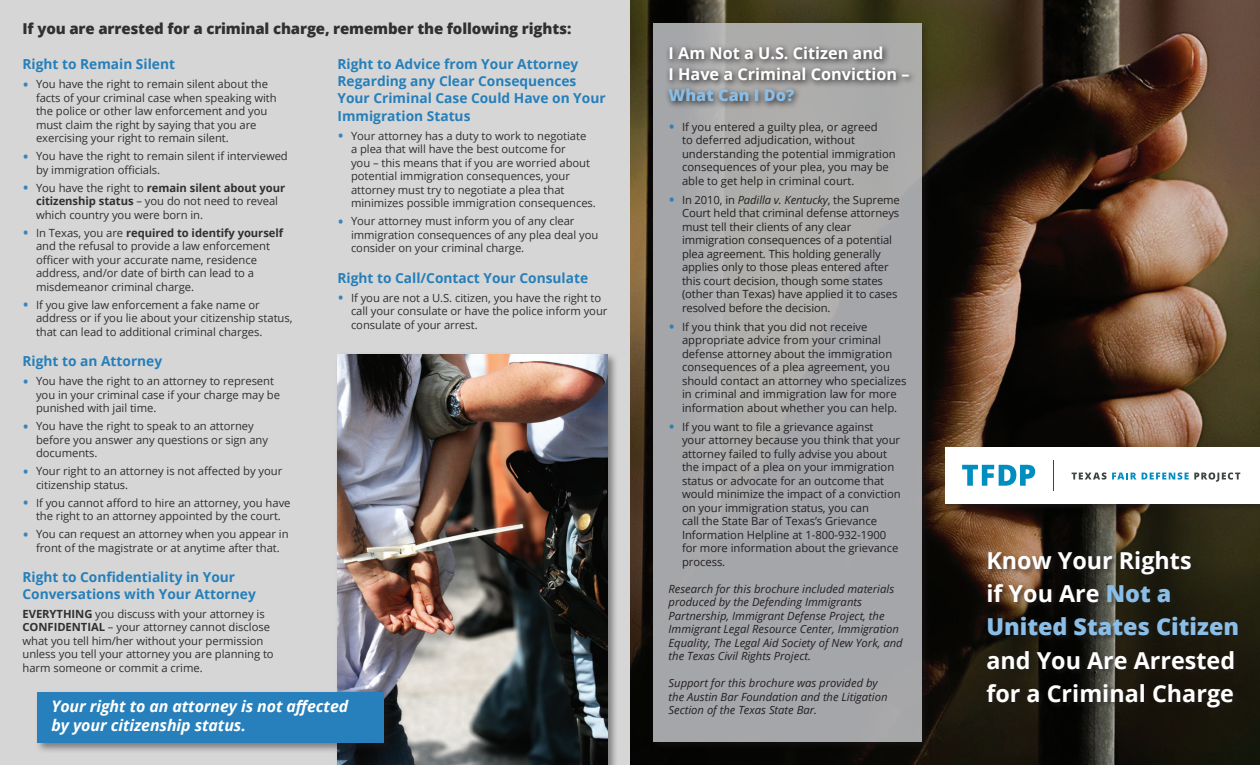
<style>
.page{position:relative;width:1260px;height:765px;background:#fff}
.page>*{position:absolute;margin:0;border:0;box-sizing:border-box;transform-origin:0 0}
.t1{font:700 23.38px/33.2px "Open Sans";color:#fff}
.t2{font:700 16.25px/21.2px "Open Sans";color:#fff}
.t3{font:italic 700 15.88px/19.1px "Open Sans";letter-spacing:-.005em;color:#fff}
.t4{font:800 15px "Open Sans";letter-spacing:-.01em;color:#312f30}
.t5{font:700 13.75px/17.2px "Open Sans";color:#257fba}
.t6{font:11.25px/13.5px "Open Sans";letter-spacing:-.005em;color:#312f30}
.t7{font:11.25px/13.5px "Open Sans";letter-spacing:-.005em;color:#231f20}
.t8{font:italic 11.25px/13.5px "Open Sans";color:#231f20}
.s1{font-size:17.5px;color:#3984bd}
.s2{font-weight:700}
.s3{font-size:17.5px;color:#2780bb}
.s4{font-weight:800;color:#8abee7}
.s5{font-style:italic}
</style>
<div class="page">
<img style="left:630px;top:0;width:630px;height:765px">
<div style="left:986px;top:550px;width:258px;height:164px;background:#231f20;opacity:.5"></div>
<div style="left:649px;top:19px;width:283px;height:733px;background:#231f20;opacity:.5"></div>
<div style="left:653px;top:23px;width:269px;height:719px;background:linear-gradient(to right,#a9aaab,#a8a8aa)"></div>
<div style="left:664px;top:42px;width:253px;height:68px;background:#231f20;opacity:.75"></div>
<div style="left:0;top:0;width:630px;height:765px;background:#d7d6d6"></div>
<div style="left:335px;top:352px;width:284px;height:413px;background:#231f20;opacity:.5"></div>
<img style="left:338px;top:355px;width:270px;height:410px">
<div style="left:35px;top:689px;width:360px;height:65px;background:#231f20;opacity:.5"></div>
<div style="left:37px;top:692px;width:346px;height:50px;background:#2780bb"></div>
<div style="left:944px;top:447px;width:316px;height:64px;background:#231f20;opacity:.5"></div>
<div style="left:945px;top:448px;width:315px;height:56px;background:#fff"></div>
<svg style="left:962px;top:465px;width:73px;height:21px"></svg>
<hr style="left:1054px;top:461px;width:1px;height:30px;background:#3d4543">
<svg style="left:1072px;top:472px;width:64px;height:8px"></svg>
<svg style="left:1142px;top:472px;width:98px;height:10px"></svg>
<p class="t4" style="left:22px;top:17px;width:550px">If you are arrested for a criminal charge, remember the following rights:</p>
<p class="t5" style="left:338px;top:55px;width:270px">Right to Advice from Your Attorney<br>Regarding any Clear Consequences<br>Your Criminal Case Could Have on Your<br>Immigration Status</p>
<p class="t6" style="left:351px;top:129px;width:246px;text-indent:-13px"><span class="s1">•</span> Your attorney has a duty to work to negotiate<br>a plea that will have the best outcome for<br>you – this means that if you are worried about potential immigration consequences, your attorney must try to negotiate a plea that minimizes possible immigration consequences.</p>
<p class="t6" style="left:351px;top:214px;width:249px;text-indent:-13px"><span class="s1">•</span> Your attorney must inform you of any clear immigration consequences of any plea deal you consider on your criminal charge.</p>
<p class="t5" style="left:338px;top:269px;width:252px">Right to Call/Contact Your Consulate</p>
<p class="t6" style="left:351px;top:291px;width:258px;text-indent:-13px"><span class="s1">•</span> If you are not a U.S. citizen, you have the right to call your consulate or have the police inform your consulate of your arrest.</p>
<p class="t5" style="left:22px;top:55px;width:154px">Right to Remain Silent</p>
<p class="t6" style="left:36px;top:77px;width:242px;text-indent:-13px"><span class="s1">•</span> You have the right to remain silent about the facts of your criminal case when speaking with the police or other law enforcement and you must claim the right by saying that you are exercising your right to remain silent.</p>
<p class="t6" style="left:36px;top:149px;width:253px;text-indent:-13px"><span class="s1">•</span> You have the right to remain silent if interviewed by immigration officials.</p>
<p class="t6" style="left:36px;top:180px;width:251px;text-indent:-13px"><span class="s1">•</span> You have the right to <span class="s2">remain silent about your citizenship status</span> – you do not need to reveal which country you were born in.</p>
<p class="t6" style="left:36px;top:225px;width:249px;text-indent:-13px"><span class="s1">•</span> In Texas, you are <span class="s2">required to identify yourself </span>and the refusal to provide a law enforcement officer with your accurate name, residence address, and/or date of birth can lead to a misdemeanor criminal charge.</p>
<p class="t6" style="left:36px;top:297px;width:258px;text-indent:-13px"><span class="s1">•</span> If you give law enforcement a fake name or address or if you lie about your citizenship status, that can lead to additional criminal charges.</p>
<p class="t5" style="left:22px;top:352px;width:141px">Right to an Attorney</p>
<p class="t6" style="left:36px;top:374px;width:246px;text-indent:-13px"><span class="s1">•</span> You have the right to an attorney to represent you in your criminal case if your charge may be punished with jail time.</p>
<p class="t6" style="left:36px;top:419px;width:234px;text-indent:-13px"><span class="s1">•</span> You have the right to speak to an attorney before you answer any questions or sign any documents.</p>
<p class="t6" style="left:36px;top:464px;width:248px;text-indent:-13px"><span class="s1">•</span> Your right to an attorney is not affected by your citizenship status.</p>
<p class="t6" style="left:22px;top:495px;width:270px;text-align:center"><span class="s1">•</span> If you cannot afford to hire an attorney, you have the right to an attorney appointed by the court.</p>
<p class="t6" style="left:22px;top:527px;width:268px;text-align:center"><span class="s1">•</span> You can request an attorney when you appear in front of the magistrate or at anytime after that.</p>
<p class="t5" style="left:22px;top:568px;width:235px;line-height:16.9px">Right to Confidentiality in Your<br>Conversations with Your Attorney</p>
<p class="t6" style="left:22px;top:607px;width:253px"><span class="s2">EVERYTHING</span> you discuss with your attorney is <span class="s2">CONFIDENTIAL</span> – your attorney cannot disclose what you tell him/her without your permission unless you tell your attorney you are planning to harm someone or commit a crime.</p>
<p class="t3" style="left:51px;top:696px;width:298px;text-indent:-14px"><span class="s3">•</span> Your right to an attorney is not affected by your citizenship status.</p>
<p class="t2" style="left:669px;top:42px;width:242px">I Am Not a U.S. Citizen and<br>I Have a Criminal Conviction –<br><span class="s4">What Can I Do?</span></p>
<p class="t7" style="left:682px;top:119px;width:215px;text-indent:-13px"><span class="s3">•</span> If you entered a guilty plea, or agreed<br>to deferred adjudication, without understanding the potential immigration consequences of your plea, you may be able to get help in criminal court.</p>
<p class="t7" style="left:682px;top:193px;width:219px;text-indent:-13px"><span class="s3">•</span> In 2010, in <span class="s5">Padilla v. Kentucky</span>, the Supreme Court held that criminal defense attorneys must tell their clients of any clear immigration consequences of a potential plea agreement. This holding generally applies only to those pleas entered after this court decision, though some states (other than Texas) have applied it to cases resolved before the decision.</p>
<p class="t7" style="left:682px;top:320px;width:226px;text-indent:-13px"><span class="s3">•</span> If you think that you did not receive appropriate advice from your criminal defense attorney about the immigration consequences of a plea agreement, you should contact an attorney who specializes in criminal and immigration law for more information about whether you can help.</p>
<p class="t7" style="left:682px;top:420px;width:220px;text-indent:-13px"><span class="s3">•</span> If you want to file a grievance against<br>your attorney because you think that your attorney failed to fully advise you about the impact of a plea on your immigration status or advocate for an outcome that would minimize the impact of a conviction on your immigration status, you can<br>call the State Bar of Texas’s Grievance Information Helpline at 1-800-932-1900 for more information about the grievance process.</p>
<p class="t8" style="left:669px;top:582px;width:236px">Research for this brochure included materials produced by the Defending Immigrants Partnership, Immigrant Defense Project, the Immigrant Legal Resource Center, Immigration Equality, The Legal Aid Society of New York, and the Texas Civil Rights Project.</p>
<p class="t8" style="left:669px;top:676px;width:221px">Support for this brochure was provided by the Austin Bar Foundation and the Litigation<br>Section of the Texas State Bar.</p>
<p class="t1" style="left:986px;top:543px;width:254px">Know Your Rights<br>if You Are <span class="s4">Not a<br>United States Citizen </span>and You Are Arrested for a Criminal Charge</p>
</div>
